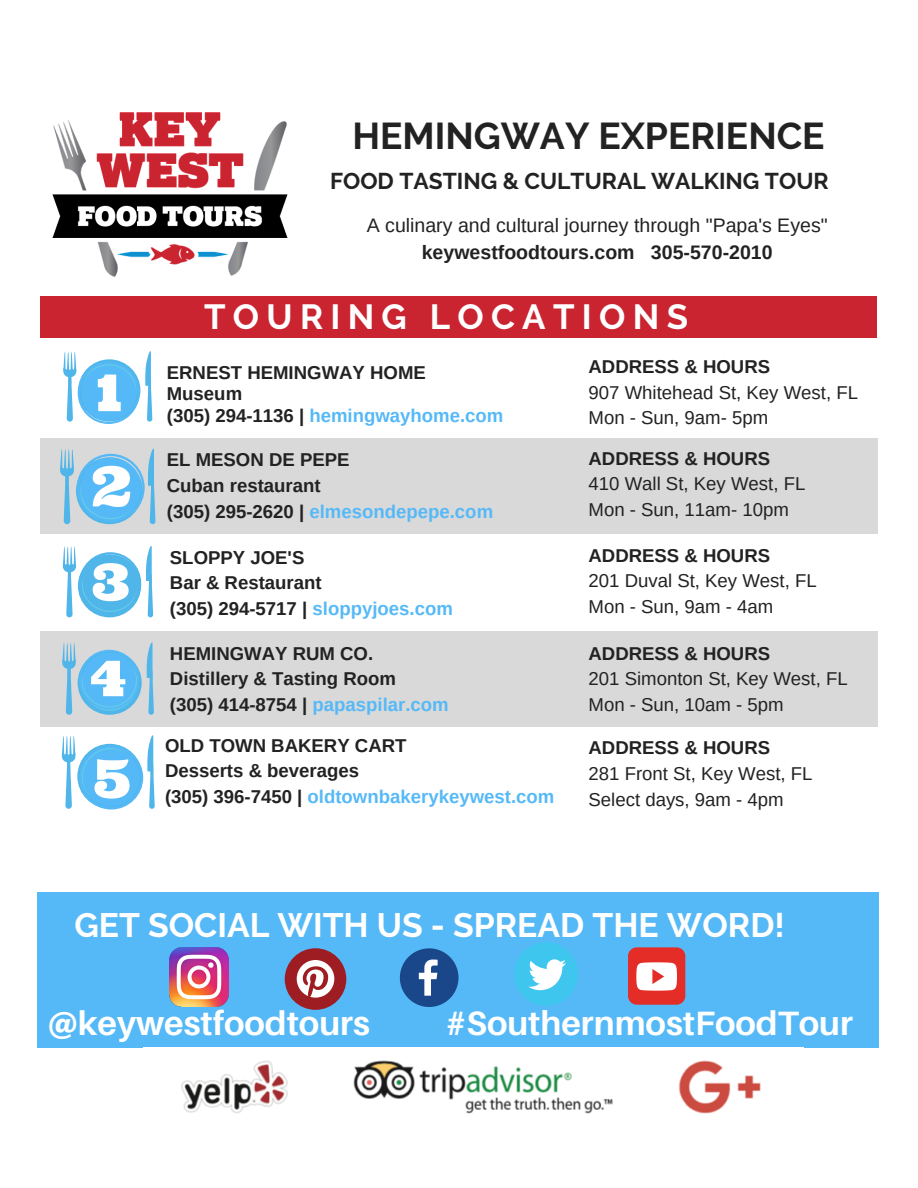
<style>
.page{position:relative;width:918px;height:1188px;background:#fff}
.page>*{position:absolute;margin:0;border:0;box-sizing:border-box;transform-origin:0 0}
.t1{font:700 37.2px "Raleway";color:#222}
.t2{font:700 34.8px "Raleway";letter-spacing:.21em;color:#fff}
.t3{font:700 33.75px "Aileron";color:#fff}
.t4{font:700 33.75px "Raleway";color:#fff}
.t5{font:700 22.8px "Raleway";color:#222}
.t6{font:19.5px "Arimo";color:#222}
.t7{font:700 19.5px "Arimo";color:#222}
.t8{font:700 18.6px/25.8px "Arimo";color:#222}
.t9{font:18.6px/25.8px "Arimo";color:#222}
.s1{color:#56b9f7}
</style>
<div class="page">
<div style="left:37px;top:893px;width:842px;height:155px;background:#56b9f7"></div>
<svg style="left:400px;top:948px;width:59px;height:59px"></svg>
<div style="left:514px;top:942px;width:64px;height:64px;background:#3fc6ee;border-radius:50%"></div>
<svg style="left:528px;top:959px;width:38px;height:31px"></svg>
<img style="left:169px;top:947px;width:60px;height:60px">
<div style="left:285px;top:948px;width:61px;height:62px;background:#9e1d22;border-radius:50%"></div>
<svg style="left:297px;top:960px;width:37px;height:38px"></svg>
<div style="left:628px;top:947px;width:57px;height:58px;background:#e52d27;border-radius:9px"></div>
<svg style="left:636px;top:962px;width:41px;height:29px"></svg>
<img style="left:181px;top:1060px;width:580px;height:54px">
<img style="left:40px;top:112px;width:276px;height:185px">
<div style="left:41px;top:297px;width:836px;height:41px;background:#ca2431"></div>
<svg style="left:63px;top:351px;width:89px;height:73px"></svg>
<svg style="left:63px;top:546px;width:90px;height:71px"></svg>
<div style="left:41px;top:439px;width:837px;height:95px;background:#d9d9d9"></div>
<div style="left:41px;top:631px;width:837px;height:96px;background:#d9d9d9"></div>
<svg style="left:62px;top:642px;width:93px;height:168px"></svg>
<svg style="left:60px;top:449px;width:95px;height:75px"></svg>
<h1 class="t1" style="left:352px;top:114px;width:474px">HEMINGWAY EXPERIENCE</h1>
<p class="t5" style="left:330px;top:167px;width:500px">FOOD TASTING &amp; CULTURAL WALKING TOUR</p>
<p class="t6" style="left:367px;top:214px;width:462px">A culinary and cultural journey through "Papa's Eyes"</p>
<p class="t7" style="left:422px;top:241px;width:352px">keywestfoodtours.com 305-570-2010</p>
<h2 class="t2" style="left:204px;top:296px;width:485px">TOURING LOCATIONS</h2>
<p class="t8" style="left:167px;top:362px;width:338px;line-height:21.3px">ERNEST HEMINGWAY HOME<br>Museum<br>(305) 294-1136 | <span class="s1">hemingwayhome.com</span></p>
<p class="t8" style="left:589px;top:353px;width:183px">ADDRESS &amp; HOURS</p>
<p class="t9" style="left:589px;top:379px;width:271px">907 Whitehead St, Key West, FL<br>Mon - Sun, 9am- 5pm</p>
<p class="t8" style="left:167px;top:447px;width:328px">EL MESON DE PEPE<br>Cuban restaurant<br>(305) 295-2620 | <span class="s1">elmesondepepe.com</span></p>
<p class="t8" style="left:170px;top:544px;width:285px">SLOPPY JOE'S<br>Bar &amp; Restaurant<br>(305) 294-5717 | <span class="s1">sloppyjoes.com</span></p>
<p class="t8" style="left:170px;top:640px;width:280px">HEMINGWAY RUM CO.<br>Distillery &amp; Tasting Room<br>(305) 414-8754 | <span class="s1">papaspilar.com</span></p>
<p class="t8" style="left:165px;top:732px;width:391px">OLD TOWN BAKERY CART<br>Desserts &amp; beverages<br>(305) 396-7450 | <span class="s1">oldtownbakerykeywest.com</span></p>
<p class="t8" style="left:589px;top:445px;width:183px">ADDRESS &amp; HOURS</p>
<p class="t9" style="left:589px;top:471px;width:218px">410 Wall St, Key West, FL<br>Mon - Sun, 11am- 10pm</p>
<p class="t8" style="left:589px;top:542px;width:183px">ADDRESS &amp; HOURS</p>
<p class="t9" style="left:589px;top:568px;width:230px">201 Duval St, Key West, FL<br>Mon - Sun, 9am - 4am</p>
<p class="t8" style="left:589px;top:640px;width:183px">ADDRESS &amp; HOURS</p>
<p class="t9" style="left:589px;top:666px;width:261px">201 Simonton St, Key West, FL<br>Mon - Sun, 10am - 5pm</p>
<p class="t8" style="left:589px;top:735px;width:183px">ADDRESS &amp; HOURS</p>
<p class="t9" style="left:589px;top:760px;width:226px">281 Front St, Key West, FL<br>Select days, 9am - 4pm</p>
<h3 class="t4" style="left:74px;top:905px;width:712px">GET SOCIAL WITH US - SPREAD THE WORD!</h3>
<h3 class="t3" style="left:48px;top:1002px;width:324px">@keywestfoodtours</h3>
<h3 class="t3" style="left:445px;top:1002px;width:409px">#SouthernmostFoodTour</h3>
</div>
